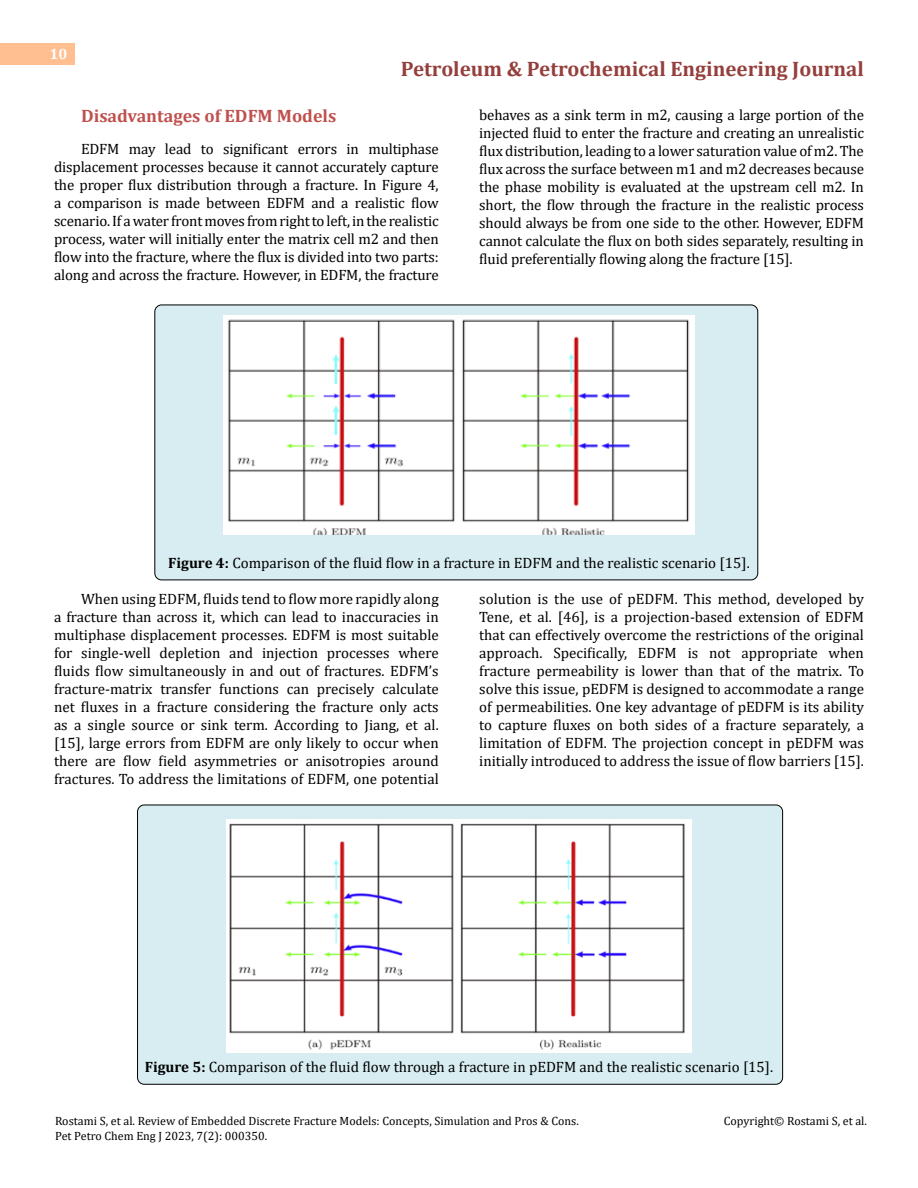
<style>
.page{position:relative;width:918px;height:1188px;background:#fff}
.page>*{position:absolute;margin:0;border:0;box-sizing:border-box;transform-origin:0 0}
.t1{font:700 21px "Cambria";color:#953f3c}
.t2{font:700 18px "Cambria";color:#c0504d}
.t3{font:15px/18px "Cambria";color:#000;text-align:justify}
.t4{font:700 15px "Cambria";color:#fff}
.t5{font:12px/14.4px "Cambria";color:#000}
.s1{font-weight:700}
</style>
<div class="page">
<div style="left:0;top:43px;width:75px;height:21px;background:#ffbf91"></div>
<div style="left:138px;top:805px;width:645px;height:279px;background:#d8edf2;border-radius:7px"></div>
<div style="left:137px;top:805px;width:646px;height:280px;border:1px solid #000;border-radius:7px"></div>
<div style="left:155px;top:305px;width:603px;height:275px;background:#d8edf2;border-radius:7px"></div>
<div style="left:154px;top:305px;width:604px;height:275px;border:1px solid #000;border-radius:7px"></div>
<img style="left:224px;top:316px;width:470px;height:219px">
<img style="left:227px;top:820px;width:464px;height:232px">
<p class="t4" style="left:50px;top:44px;width:19px">10</p>
<h1 class="t1" style="left:401px;top:54px;width:465px">Petroleum &amp; Petrochemical Engineering Journal</h1>
<p class="t2" style="left:81px;top:103px;width:257px">Disadvantages of EDFM Models</p>
<p class="t3" style="left:54px;top:139px;width:386px;text-indent:27px">EDFM may lead to significant errors in multiphase displacement processes because it cannot accurately capture the proper flux distribution through a fracture. In Figure 4, a comparison is made between EDFM and a realistic flow scenario. If a water front moves from right to left, in the realistic process, water will initially enter the matrix cell m2 and then flow into the fracture, where the flux is divided into two parts: along and across the fracture. However, in EDFM, the fracture</p>
<p class="t3" style="left:479px;top:105px;width:386px">behaves as a sink term in m2, causing a large portion of the injected fluid to enter the fracture and creating an unrealistic flux distribution, leading to a lower saturation value of m2. The flux across the surface between m1 and m2 decreases because the phase mobility is evaluated at the upstream cell m2. In short, the flow through the fracture in the realistic process should always be from one side to the other. However, EDFM cannot calculate the flux on both sides separately, resulting in fluid preferentially flowing along the fracture [15].</p>
<p class="t3" style="left:168px;top:553px;width:583px"><span class="s1">Figure 4:</span> Comparison of the fluid flow in a fracture in EDFM and the realistic scenario [15].</p>
<p class="t3" style="left:54px;top:589px;width:386px;text-indent:27px">When using EDFM, fluids tend to flow more rapidly along a fracture than across it, which can lead to inaccuracies in multiphase displacement processes. EDFM is most suitable for single-well depletion and injection processes where fluids flow simultaneously in and out of fractures. EDFM’s fracture-matrix transfer functions can precisely calculate net fluxes in a fracture considering the fracture only acts as a single source or sink term. According to Jiang, et al. [15], large errors from EDFM are only likely to occur when there are flow field asymmetries or anisotropies around fractures. To address the limitations of EDFM, one potential</p>
<p class="t3" style="left:479px;top:589px;width:386px">solution is the use of pEDFM. This method, developed by Tene, et al. [46], is a projection-based extension of EDFM that can effectively overcome the restrictions of the original approach. Specifically, EDFM is not appropriate when fracture permeability is lower than that of the matrix. To solve this issue, pEDFM is designed to accommodate a range of permeabilities. One key advantage of pEDFM is its ability to capture fluxes on both sides of a fracture separately, a limitation of EDFM. The projection concept in pEDFM was initially introduced to address the issue of flow barriers [15].</p>
<p class="t3" style="left:145px;top:1057px;width:630px"><span class="s1">Figure 5:</span> Comparison of the fluid flow through a fracture in pEDFM and the realistic scenario [15].</p>
<p class="t5" style="left:55px;top:1114px;width:525px">Rostami S, et al. Review of Embedded Discrete Fracture Models: Concepts, Simulation and Pros &amp; Cons.<br>Pet Petro Chem Eng J 2023, 7(2): 000350.</p>
<p class="t5" style="left:724px;top:1114px;width:145px">Copyright© Rostami S, et al.</p>
</div>
